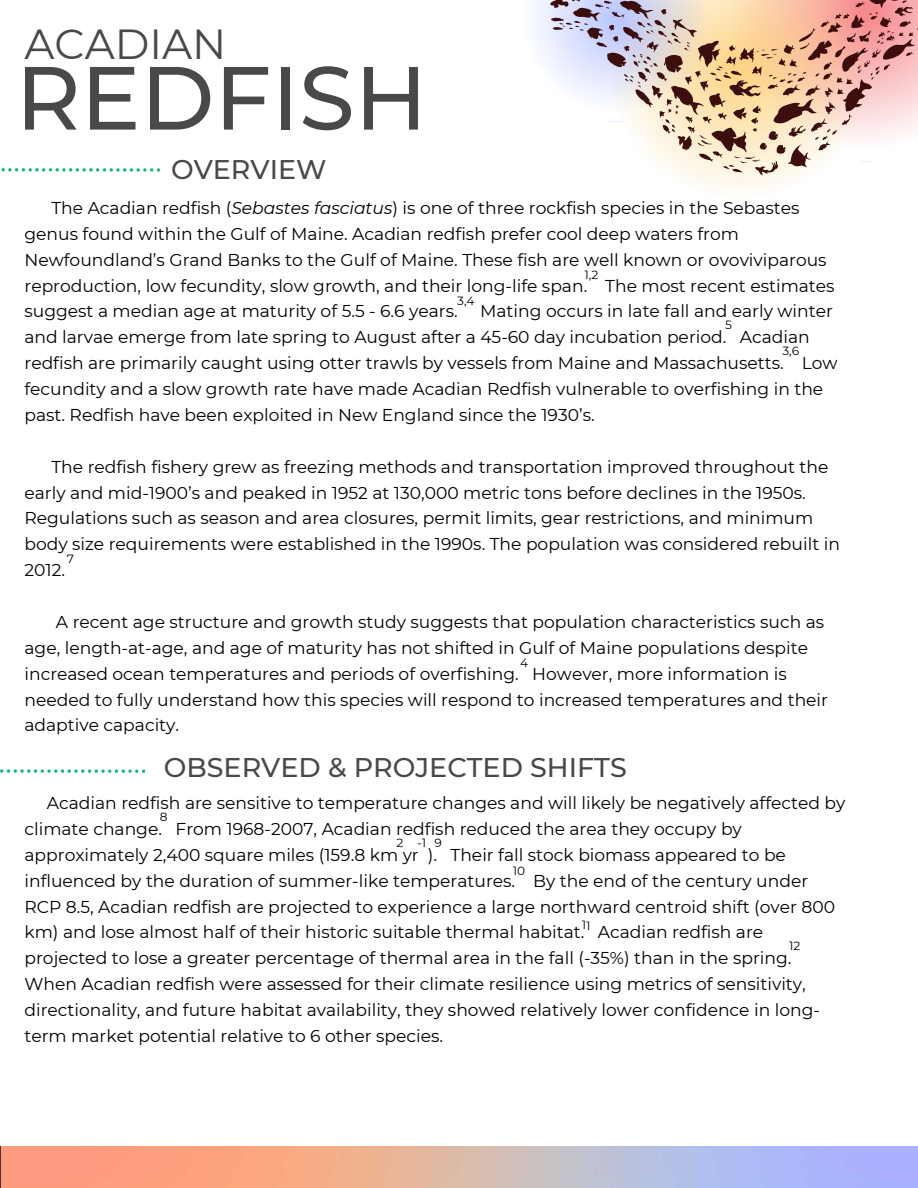
<style>
.page{position:relative;width:918px;height:1188px;background:#fff}
.page>*{position:absolute;margin:0;border:0;box-sizing:border-box;transform-origin:0 0}
.t1{font:500 89.55px "Montserrat";color:#494949}
.t2{font:42px "Montserrat";color:#494949}
.t3{font:500 27px "Montserrat";color:#494949}
.t4{font:17.1px/25.8px "Montserrat";color:#000}
.s1{font-style:italic}
</style>
<div class="page">
<svg style="left:683px;top:175px;width:115px;height:15px;fill:#fefaf3"></svg>
<svg style="left:1px;top:168px;width:159px;height:4px"></svg>
<svg style="left:0;top:769px;width:145px;height:4px"></svg>
<svg style="left:0;top:1147px;width:918px;height:41px"></svg>
<svg style="left:535px;top:0;width:383px;height:175px"></svg>
<p class="t2" style="left:24px;top:18px;width:203px">ACADIAN</p>
<p class="t1" style="left:16px;top:43px;width:413px">REDFISH</p>
<p class="t3" style="left:171px;top:153px;width:157px">OVERVIEW</p>
<p class="t4" style="left:24px;top:195px;width:812px;text-indent:27px">The Acadian redfish (<span class="s1">Sebastes fasciatus</span>) is one of three rockfish species in the Sebastes genus found within the Gulf of Maine. Acadian redfish prefer cool deep waters from Newfoundland’s Grand Banks to the Gulf of Maine. These fish are well known or ovoviviparous reproduction, low fecundity, slow growth, and their long-life span. The most recent estimates suggest a median age at maturity of 5.5 - 6.6 years.</p>
<p class="t4" style="left:24px;top:298px;width:815px;text-indent:456px">Mating occurs in late fall and early winter and larvae emerge from late spring to August after a 45-60 day incubation period. Acadian redfish are primarily caught using otter trawls by vessels from Maine and Massachusetts. Low fecundity and a slow growth rate have made Acadian Redfish vulnerable to overfishing in the past. Redfish have been exploited in New England since the 1930’s.</p>
<p class="t4" style="left:24px;top:454px;width:817px;text-indent:27px">The redfish fishery grew as freezing methods and transportation improved throughout the early and mid-1900’s and peaked in 1952 at 130,000 metric tons before declines in the 1950s.<br>Regulations such as season and area closures, permit limits, gear restrictions, and minimum body size requirements were established in the 1990s. The population was considered rebuilt in 2012.</p>
<p class="t4" style="left:24px;top:609px;width:805px;text-indent:31px">A recent age structure and growth study suggests that population characteristics such as age, length-at-age, and age of maturity has not shifted in Gulf of Maine populations despite increased ocean temperatures and periods of overfishing. However, more information is needed to fully understand how this species will respond to increased temperatures and their adaptive capacity.</p>
<p class="t3" style="left:164px;top:751px;width:464px">OBSERVED &amp; PROJECTED SHIFTS</p>
<p class="t4" style="left:24px;top:790px;width:822px;text-indent:22px">Acadian redfish are sensitive to temperature changes and will likely be negatively affected by climate change. From 1968-2007, Acadian redfish reduced the area they occupy by approximately 2,400 square miles (159.8 km yr ). Their fall stock biomass appeared to be influenced by the duration of summer-like temperatures. By the end of the century under RCP 8.5, Acadian redfish are projected to experience a large northward centroid shift (over 800 km) and lose almost half of their historic suitable thermal habitat. Acadian redfish are projected to lose a greater percentage of thermal area in the fall (-35%) than in the spring.<br>When Acadian redfish were assessed for their climate resilience using metrics of sensitivity, directionality, and future habitat availability, they showed relatively lower confidence in long&shy;term market potential relative to 6 other species.</p>
</div>
